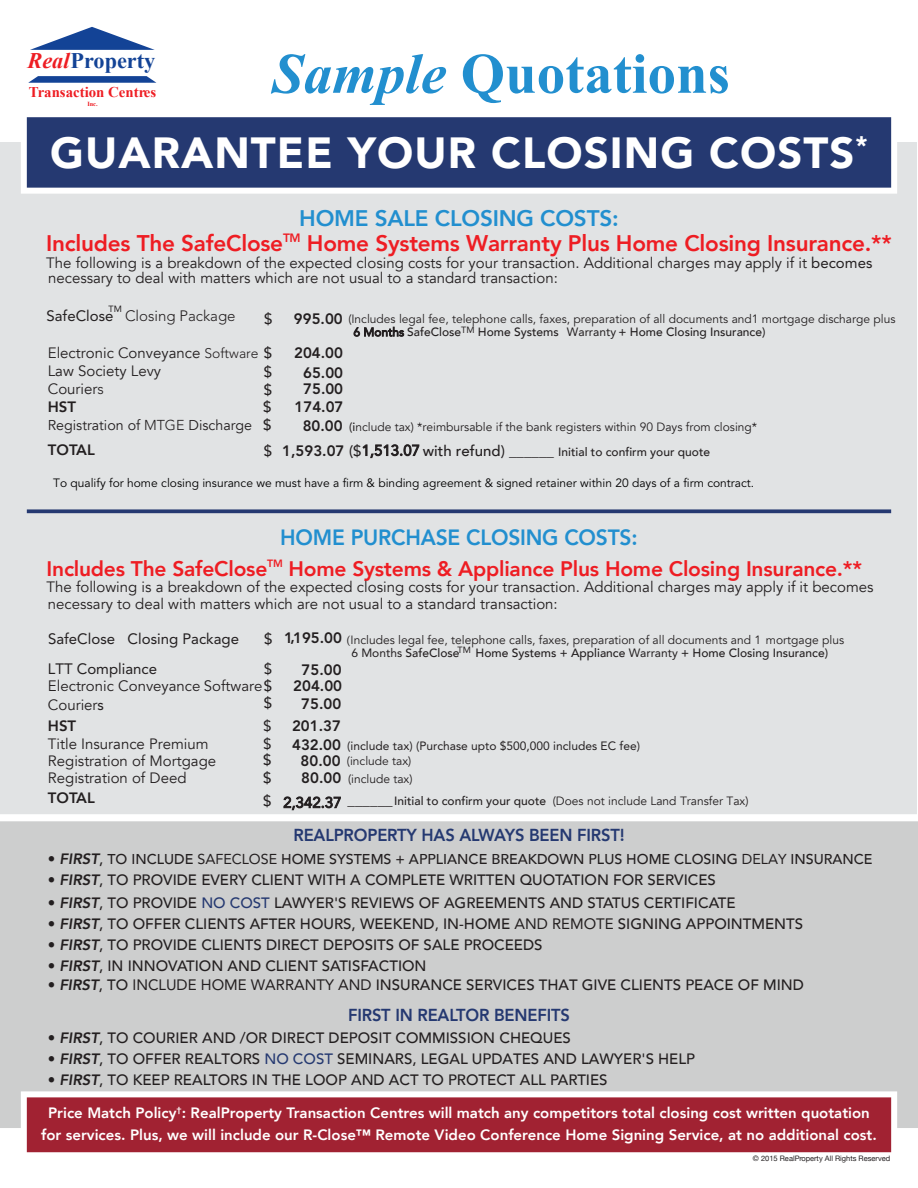
<style>
.page{position:relative;width:918px;height:1188px;background:#fff}
.page>*{position:absolute;margin:0;border:0;box-sizing:border-box;transform-origin:0 0}
.t1{font:700 57px "Times New Roman";color:#228fcf}
.t2{font:900 43.5px "Avenir";letter-spacing:.025em;color:#fff}
.t3{font:800 22.5px/25.2px "Avenir";letter-spacing:-.01em;color:#ee1d23}
.t4{font:700 22.2px "Times New Roman";color:#134396}
.t5{font:800 22.05px "Avenir";letter-spacing:-.01em;color:#228fcf;scale:.95 1}
.t6{font:800 21px "Avenir";letter-spacing:-.01em;color:#ee1d23}
.t7{font:800 17.4px "Avenir";letter-spacing:-.01em;color:#253971;scale:.95 1}
.t8{font:500 15px "Avenir";color:#231f20}
.t9{font:15px/17.9px "Avenir";color:#231f20}
.t10{font:800 15px/22.5px "Avenir";color:#fff;text-align:center}
.t11{font:800 15px "Avenir";color:#231f20}
.t12{font:15px/18px "Avenir";color:#231f20}
.t13{font:15px "Avenir LT Std";color:#231f20}
.t14{font:300 15px "Avenir LT Std";color:#231f20}
.t15{font:800 15px "Avenir LT Std";color:#231f20}
.t16{font:500 15px/16.6px "Avenir LT Std";color:#231f20}
.t17{font:700 14.85px "Times New Roman";color:#ee1d23}
.t18{font:500 14.25px "Avenir";color:#231f20}
.t19{font:14.25px "Avenir";color:#231f20}
.t20{font:12px/21.1px "Avenir";color:#231f20}
.t21{font:500 12px "Avenir";color:#231f20}
.t22{font:12px "Avenir LT Std";color:#231f20}
.t23{font:12px "Avenir LT Std";color:#000}
.t24{font:12px "Avenir";color:#231f20}
.t25{font:9px "Avenir";color:#231f20}
.t26{font:7.5px "Helvetica Neue";color:#231f20}
.t27{font:700 6.3px "Times New Roman";color:#ee1d23}
.s1{font-style:italic;color:#ee1d23}
.s2{font-style:italic}
.s3{color:#228fcf}
.s4{font-style:inherit}
.s5{font-family:"Avenir";font-weight:800;font-size:15px}
.s6{font-weight:400}
.s7{font-family:"Avenir LT Std";font-weight:300;font-size:13.8px}
.s8{font-weight:500}
.s9{font-family:"Avenir LT Std";font-weight:300}
.s10{font-weight:800}
.s11{font-weight:800;font-size:15px}
.s12{font-family:"Avenir LT Std";font-weight:500}
.s13{font-size:15px}
.s14{font-weight:400;font-size:15px}
.s15{font-family:"Avenir LT Std"}
.s16{font-weight:500;font-size:15px}
.s17{font-family:"Avenir LT Std";font-weight:800;font-size:15px}
.s18{font-family:"Minion Pro"}
.s19{font-family:"Avenir";font-weight:500}
.s20{font-weight:800;font-style:italic;font-size:15px}
.s21{font-weight:800;font-style:italic}
.s22{color:#253971}
</style>
<div class="page">
<div style="left:0;top:142px;width:916px;height:958px;background:#e1e3e4"></div>
<div style="left:0;top:814px;width:918px;height:314px;background:#cdcece"></div>
<svg style="left:27px;top:509px;width:864px;height:4px;background:#394b7d"></svg>
<svg style="left:21px;top:117px;width:876px;height:77px;background:#3a4c7e"></svg>
<svg style="left:21px;top:1091px;width:876px;height:62px;background:#ac3d4b"></svg>
<svg style="left:30px;top:27px;width:125px;height:23px"></svg>
<svg style="left:28px;top:76px;width:128px;height:7px"></svg>
<h3 class="t4" style="left:28px;top:48px;width:129px"><span class="s1">Real</span>Property</h3>
<p class="t17" style="left:29px;top:83px;width:129px">Transaction Centres</p>
<p class="t27" style="left:87px;top:100px;width:12px">Inc.</p>
<h1 class="t1" style="left:272px;top:41px;width:459px"><span class="s2">Sample</span> Quotations</h1>
<h2 class="t2" style="left:50px;top:116px;width:819px">GUARANTEE YOUR CLOSING COSTS<sup>*</sup></h2>
<h3 class="t3" style="left:46px;top:205px;width:847px;text-indent:253px"><span class="s3">HOME SALE CLOSING COSTS:<br></span>Includes The SafeClose<sup>TM</sup> Home Systems Warranty Plus Home Closing Insurance.**</h3>
<p class="t9" style="left:46px;top:256px;width:827px;line-height:15px">The following is a breakdown of the expected closing costs for your transaction. Additional charges may apply if it <span class="s4">becomes </span>necessary to deal with matters which are not usual to a standard transaction:</p>
<p class="t14" style="left:125px;top:307px;width:112px">Closing Package</p>
<p class="t8" style="left:264px;top:306px;width:10px">$</p>
<p class="t22" style="left:294px;top:312px;width:603px"><span class="s5">995.00</span> (Includes legal fee, telephone calls, faxes, preparation of all documents and1 mortgage discharge plus</p>
<p class="t21" style="left:353px;top:322px;width:413px"><span class="s6">6 Months</span> SafeClose<sup>TM</sup> Home Systems <span class="s6">Warranty</span> + Home Closing Insurance)</p>
<p class="t9" style="left:48px;top:344px;width:226px">Electronic Conveyance <span class="s7">Software</span> <span class="s8">$<br></span>Law Society Levy<br>Courier<span class="s9">s<br></span><span class="s10">HST</span></p>
<p class="t19" style="left:48px;top:416px;width:206px">Registration of <span class="s9">MTGE</span> Discharge</p>
<p class="t25" style="left:109px;top:303px;width:15px">TM</p>
<p class="t12" style="left:47px;top:306px;width:68px">SafeClose</p>
<p class="t11" style="left:294px;top:344px;width:50px">204.00</p>
<p class="t8" style="left:264px;top:359px;width:10px">$</p>
<p class="t11" style="left:303px;top:364px;width:41px">65.00</p>
<p class="t16" style="left:263px;top:382px;width:11px">$ $</p>
<p class="t11" style="left:303px;top:380px;width:41px">75.00</p>
<p class="t20" style="left:303px;top:416px;width:456px"><span class="s11">80.00</span> <span class="s12">(i</span>nclude tax) *reimbursable if the bank registers within 90 Days from closing*</p>
<p class="t11" style="left:295px;top:398px;width:50px">174.07</p>
<p class="t16" style="left:263px;top:417px;width:10px">$</p>
<p class="t11" style="left:48px;top:438px;width:48px">TOTAL</p>
<p class="t21" style="left:264px;top:441px;width:448px"><span class="s13">$</span> <span class="s11">1,593.07</span> <span class="s13">($</span><span class="s14">1,513.07</span> <span class="s13">with refund) ______</span> Initial to confirm your quote</p>
<p class="t23" style="left:53px;top:476px;width:702px">To qualify for home closing insurance we must have a firm &amp; binding agreement &amp; signed retainer within 20 days of a firm contract.</p>
<h3 class="t5" style="left:280px;top:520px;width:378px">HOME PURCHASE CLOSING COSTS:</h3>
<h3 class="t6" style="left:47px;top:552px;width:817px">Includes The SafeClose<sup>TM</sup> Home Systems &amp; Appliance Plus Home Closing Insurance.**</h3>
<p class="t9" style="left:47px;top:579px;width:828px;line-height:16.4px">The following is a breakdown of the expected closing costs for your transaction. Additional charges may apply if it becomes <span class="s15">necessary</span> to deal with matters which are not usual to a standard transaction:</p>
<p class="t25" style="left:457px;top:644px;width:15px">TM</p>
<p class="t12" style="left:48px;top:630px;width:192px">SafeClose Closing Package</p>
<p class="t20" style="left:264px;top:629px;width:581px"><span class="s16">$</span> <span class="s17">1195.00</span> <span class="s18">(</span>Includes legal fee, telephone calls, faxes, preparation of <span class="s15">all documents and</span> 1 <span class="s15">m</span>ortgage plus</p>
<p class="t12" style="left:48px;top:659px;width:111px">LTT Compliance</p>
<p class="t11" style="left:290px;top:628px;width:6px">,</p>
<p class="t21" style="left:351px;top:642px;width:110px"><span class="s6">6 Months</span> SafeClose</p>
<p class="t21" style="left:475px;top:642px;width:354px">Home Systems + Appliance <span class="s6">Warranty</span> + Home Closing Insurance)</p>
<p class="t12" style="left:264px;top:660px;width:10px">$</p>
<p class="t11" style="left:301px;top:661px;width:41px">75.00</p>
<p class="t13" style="left:48px;top:677px;width:226px">Electronic Conveyance Software<span class="s19">$</span></p>
<p class="t9" style="left:48px;top:694px;width:58px;line-height:20.9px">Courier<span class="s4">s<br></span><span class="s10">HST</span></p>
<p class="t9" style="left:48px;top:736px;width:170px;line-height:16.8px">Title Insurance Premium<br>Registration of Mortgage<br>Registration of Deed</p>
<p class="t11" style="left:293px;top:676px;width:50px">204.00</p>
<p class="t8" style="left:264px;top:689px;width:10px">$</p>
<p class="t15" style="left:301px;top:694px;width:41px">75.00</p>
<p class="t12" style="left:263px;top:716px;width:10px">$ $</p>
<p class="t11" style="left:292px;top:717px;width:50px">201.37</p>
<p class="t24" style="left:292px;top:738px;width:349px"><span class="s11">432.00</span> (include tax) (Purchase upto $500,000 includes EC fee)</p>
<p class="t16" style="left:263px;top:752px;width:10px">$</p>
<p class="t22" style="left:347px;top:754px;width:66px">(include tax)</p>
<p class="t8" style="left:263px;top:764px;width:10px">$</p>
<p class="t11" style="left:301px;top:752px;width:41px">80.00</p>
<p class="t20" style="left:263px;top:769px;width:487px;text-indent:38px"><span class="s11">80.00</span> (include tax)<br><span class="s16">$</span> <span class="s13">2,342.37</span> <span class="s16">______</span> <span class="s8">Initial to confirm your quote</span> (Does not include Land Transfer Tax)</p>
<p class="t7" style="left:293px;top:822px;width:350px">REALPROPERTY HAS ALWAYS BEEN FIRST!</p>
<p class="t18" style="left:48px;top:847px;width:826px"><span class="s13">•</span> <span class="s20">FIRST</span><span class="s13">,</span> TO INCLUDE <span class="s6">SAFECLOSE</span> HOME SYSTEMS + APPLIANCE BREAKDOWN PLUS HOME CLOSING <span class="s6">DELAY</span> INSURANCE</p>
<p class="t8" style="left:48px;top:867px;width:669px">• <span class="s21">FIRST</span>, TO PROVIDE EVERY CLIENT WITH A COMPLETE WRITTEN QUOTATION FOR SERVICES</p>
<p class="t8" style="left:48px;top:889px;width:689px">• <span class="s21">FIRST</span>, TO PROVIDE <span class="s22">NO COST</span> LAWYER'S REVIEWS OF AGREEMENTS AND STATUS CERTIFICATE</p>
<p class="t8" style="left:48px;top:910px;width:756px">• <span class="s21">FIRST</span>, TO OFFER CLIENTS AFTER HOURS, WEEKEND<span class="s6">,</span> IN-HOME <span class="s6">AND REMOTE</span> SIGNING APPOINTMENTS</p>
<p class="t8" style="left:48px;top:931px;width:496px">• <span class="s21">FIRST</span>, TO PROVIDE CLIENTS DIRECT DEPOSITS OF SALE PROCEEDS</p>
<p class="t8" style="left:48px;top:952px;width:380px">• <span class="s21">FIRST</span>, IN INNOVATION AND CLIENT SATISFACTION</p>
<p class="t7" style="left:348px;top:1001px;width:235px">FIRST IN REALTOR BENEFITS</p>
<p class="t8" style="left:48px;top:1024px;width:524px">• <span class="s21">FIRST</span>, TO COURIER AND /OR DIRECT DEPOSIT COMMISSION CHEQUES</p>
<p class="t8" style="left:48px;top:1045px;width:648px">• <span class="s21">FIRST</span>, TO OFFER REALTORS <span class="s22">NO COST</span> <span class="s15">SEMINARS,</span> LEGAL UPDATES AND LAWYER'S HELP</p>
<p class="t8" style="left:48px;top:1066px;width:561px">• <span class="s21">FIRST</span>, TO KEEP REALTORS IN THE LOOP AND ACT TO PROTECT ALL PARTIES</p>
<p class="t11" style="left:48px;top:786px;width:48px">TOTAL</p>
<p class="t8" style="left:48px;top:971px;width:757px">• <span class="s21">FIRST</span>, TO <span class="s6">INCLUDE HOME WARRANTY AND</span> INSURANCE SERVICES THAT GIVE CLIENTS PEACE OF MIND</p>
<p class="t10" style="left:41px;top:1101px;width:837px">Price Match Policy<sup>†</sup>: RealProperty Transaction Centres will match any competitors total closing cost written quotation for services. Plus, we will include our R-Close™ Remote Video Conference Home Signing Service, at no additional cost.</p>
<p class="t26" style="left:753px;top:1151px;width:139px">© 2015 RealProperty All Rights Reserved</p>
</div>
